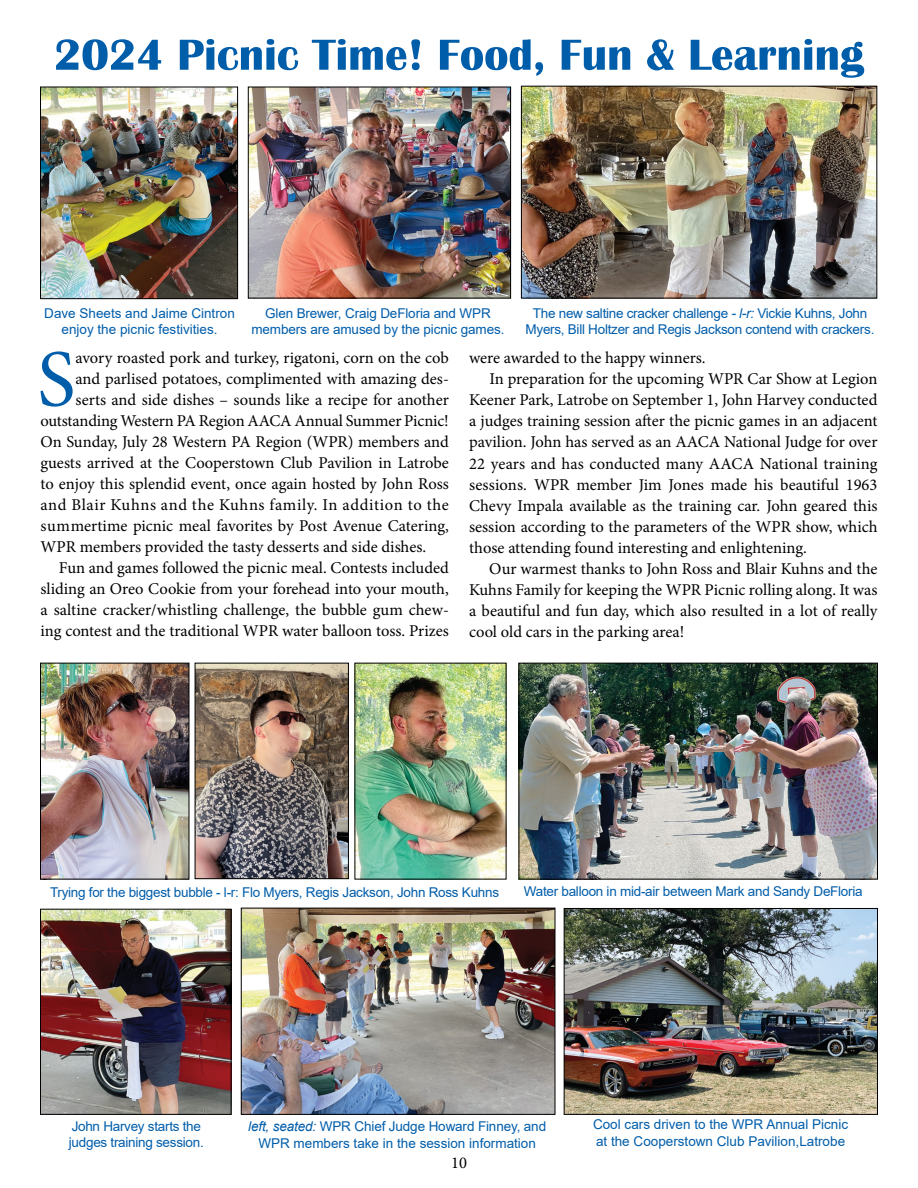
<style>
.page{position:relative;width:918px;height:1188px;background:#fff}
.page>*{position:absolute;margin:0;border:0;box-sizing:border-box;transform-origin:0 0}
.t1{font:81.15px "Minion Pro";color:#005daa}
.t2{font:16.5px "Minion Pro";color:#000}
.t3{font:16.5px "Minion Pro";letter-spacing:.035em;color:#000}
.t4{font:13.5px/16.2px "Arial";letter-spacing:-.01em;color:#005daa;text-align:center}
.s1{font-style:italic}
</style>
<div class="page">
<svg style="left:56px;top:39px;width:808px;height:39px"></svg>
<img style="left:42px;top:89px;width:194px;height:208px">
<div style="left:40px;top:87px;width:198px;height:212px;border:1px solid #000"></div>
<img style="left:523px;top:88px;width:352px;height:208px">
<div style="left:521px;top:86px;width:356px;height:212px;border:1px solid #000"></div>
<img style="left:250px;top:89px;width:259px;height:207px">
<div style="left:248px;top:87px;width:263px;height:211px;border:1px solid #000"></div>
<img style="left:521px;top:665px;width:355px;height:212px">
<div style="left:519px;top:663px;width:359px;height:216px;border:1px solid #000"></div>
<img style="left:42px;top:665px;width:145px;height:212px">
<div style="left:40px;top:663px;width:149px;height:216px;border:1px solid #000"></div>
<img style="left:197px;top:665px;width:150px;height:212px">
<div style="left:195px;top:663px;width:154px;height:216px;border:1px solid #000"></div>
<img style="left:357px;top:665px;width:147px;height:212px">
<img style="left:566px;top:910px;width:310px;height:203px">
<div style="left:564px;top:908px;width:314px;height:207px;border:1px solid #000"></div>
<img style="left:42px;top:911px;width:187px;height:202px">
<div style="left:40px;top:909px;width:191px;height:206px;border:1px solid #000"></div>
<img style="left:243px;top:910px;width:310px;height:203px">
<div style="left:241px;top:908px;width:314px;height:207px;border:1px solid #000"></div>
<p class="t4" style="left:44px;top:305px;width:192px">Dave Sheets and Jaime Cintron enjoy the picnic festivities.</p>
<p class="t4" style="left:252px;top:305px;width:254px">Glen Brewer, Craig DeFloria and WPR members are amused by the picnic games.</p>
<p class="t4" style="left:526px;top:305px;width:351px">The new saltine cracker challenge <span class="s1">- l-r:</span> Vickie Kuhns, John<br>Myers, Bill Holtzer and Regis Jackson contend with crackers.</p>
<h1 class="t1" style="left:37px;top:325px;width:40px">S</h1>
<p class="t2" style="left:76px;top:347px;width:375px">avory roasted pork and turkey, rigatoni, corn on the cob</p>
<p class="t2" style="left:76px;top:368px;width:375px">and parlised potatoes, complimented with amazing des-</p>
<p class="t2" style="left:76px;top:389px;width:375px">serts and side dishes – sounds like a recipe for another</p>
<p class="t2" style="left:41px;top:410px;width:410px">outstanding Western PA Region AACA Annual Summer Picnic!</p>
<p class="t2" style="left:41px;top:431px;width:410px">On Sunday, July 28 Western PA Region (WPR) members and</p>
<p class="t2" style="left:41px;top:452px;width:410px">guests arrived at the Cooperstown Club Pavilion in Latrobe</p>
<p class="t2" style="left:41px;top:473px;width:410px">to enjoy this splendid event, once again hosted by John Ross</p>
<p class="t3" style="left:41px;top:494px;width:410px">and Blair Kuhns and the Kuhns family. In addition to the</p>
<p class="t2" style="left:41px;top:515px;width:410px">summertime picnic meal favorites by Post Avenue Catering,</p>
<p class="t2" style="left:41px;top:536px;width:387px">WPR members provided the tasty desserts and side dishes.</p>
<p class="t2" style="left:59px;top:557px;width:391px">Fun and games followed the picnic meal. Contests included</p>
<p class="t2" style="left:41px;top:578px;width:410px">sliding an Oreo Cookie from your forehead into your mouth,</p>
<p class="t2" style="left:41px;top:599px;width:410px">a saltine cracker/whistling challenge, the bubble gum chew-</p>
<p class="t2" style="left:41px;top:620px;width:410px">ing contest and the traditional WPR water balloon toss. Prizes</p>
<p class="t2" style="left:469px;top:347px;width:238px">were awarded to the happy winners.</p>
<p class="t2" style="left:489px;top:368px;width:390px">In preparation for the upcoming WPR Car Show at Legion</p>
<p class="t2" style="left:469px;top:389px;width:410px">Keener Park, Latrobe on September 1, John Harvey conducted</p>
<p class="t2" style="left:469px;top:410px;width:410px">a judges training session after the picnic games in an adjacent</p>
<p class="t2" style="left:469px;top:431px;width:410px">pavilion. John has served as an AACA National Judge for over</p>
<p class="t2" style="left:469px;top:452px;width:410px">22 years and has conducted many AACA National training</p>
<p class="t2" style="left:469px;top:473px;width:410px">sessions. WPR member Jim Jones made his beautiful 1963</p>
<p class="t2" style="left:469px;top:494px;width:410px">Chevy Impala available as the training car. John geared this</p>
<p class="t2" style="left:469px;top:515px;width:410px">session according to the parameters of the WPR show, which</p>
<p class="t2" style="left:469px;top:536px;width:339px">those attending found interesting and enlightening.</p>
<p class="t2" style="left:489px;top:557px;width:390px">Our warmest thanks to John Ross and Blair Kuhns and the</p>
<p class="t2" style="left:469px;top:578px;width:410px">Kuhns Family for keeping the WPR Picnic rolling along. It was</p>
<p class="t2" style="left:469px;top:599px;width:410px">a beautiful and fun day, which also resulted in a lot of really</p>
<p class="t2" style="left:469px;top:620px;width:217px">cool old cars in the parking area!</p>
<p class="t4" style="left:50px;top:884px;width:451px">Trying for the biggest bubble - l-r: Flo Myers, Regis Jackson, John Ross Kuhns</p>
<p class="t4" style="left:524px;top:883px;width:340px">Water balloon in mid-air between Mark and Sandy DeFloria</p>
<p class="t4" style="left:69px;top:1118px;width:136px;text-align:left">John Harvey starts the judges training session.</p>
<p class="t4" style="left:248px;top:1118px;width:300px"><span class="s1">left, seated:</span> WPR Chief Judge Howard Finney, and<br>WPR members take in the session information</p>
<p class="t4" style="left:593px;top:1116px;width:257px;text-align:left">Cool cars driven to the WPR Annual Picnic at the Cooperstown Club Pavilion,Latrobe</p>
<p class="t2" style="left:451px;top:1152px;width:17px">10</p>
</div>
